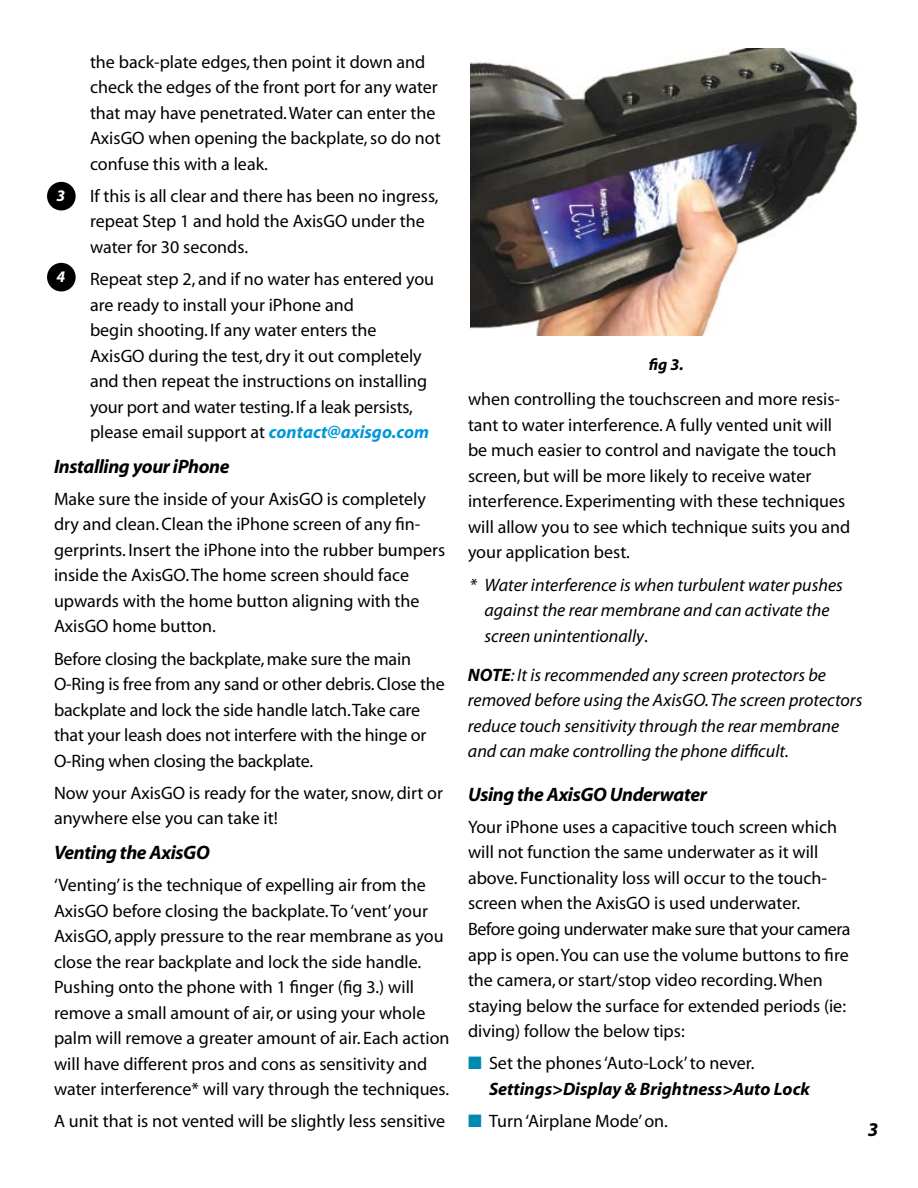
<style>
.page{position:relative;width:918px;height:1188px;background:#fff}
.page>*{position:absolute;margin:0;border:0;box-sizing:border-box;transform-origin:0 0}
.t1{font:italic 700 19.5px "Myriad";letter-spacing:-.02em;color:#000}
.t2{font:18px/25.5px "Myriad";color:#000}
.t3{font:italic 18px/25.5px "Myriad";color:#000}
.t4{font:italic 700 18px/25.5px "Myriad";color:#000}
.t5{font:italic 700 16.5px "Myriad";color:#000}
.t6{font:italic 700 16.2px "Myriad";color:#fff}
.s1{font-weight:700;font-style:italic;color:#0098da}
.s2{font-style:normal}
.s3{font-weight:700}
.s4{color:#008aaf}
.s5{font-weight:400;font-style:normal}
</style>
<div class="page">
<div style="left:47px;top:182px;width:29px;height:28px;background:#000;border-radius:50%"></div>
<div style="left:47px;top:263px;width:29px;height:28px;background:#000;border-radius:50%"></div>
<img style="left:470px;top:49px;width:387px;height:286px">
<p class="t2" style="left:90px;top:50px;width:352px">the back-plate edges, then point it down and check the edges of the front port for any water that may have penetrated. Water can enter the AxisGO when opening the backplate, so do not confuse this with a leak.</p>
<p class="t2" style="left:90px;top:184px;width:350px">If this is all clear and there has been no ingress, repeat Step 1 and hold the AxisGO under the water for 30 seconds.</p>
<p class="t2" style="left:90px;top:267px;width:346px">Repeat step 2, and if no water has entered you are ready to install your iPhone and<br>begin shooting. If any water enters the AxisGO during the test, dry it out completely and then repeat the instructions on installing your port and water testing. If a leak persists, please email support at <span class="s1">contact@axisgo.com</span></p>
<p class="t1" style="left:54px;top:456px;width:177px">Installing your iPhone</p>
<p class="t2" style="left:54px;top:487px;width:393px">Make sure the inside of your AxisGO is completely dry and clean. Clean the iPhone screen of any fin&shy;gerprints. Insert the iPhone into the rubber bumpers inside the AxisGO. The home screen should face upwards with the home button aligning with the AxisGO home button.</p>
<p class="t2" style="left:54px;top:647px;width:392px">Before closing the backplate, make sure the main O-Ring is free from any sand or other debris. Close the backplate and lock the side handle latch. Take care that your leash does not interfere with the hinge or O-Ring when closing the backplate.</p>
<p class="t2" style="left:54px;top:781px;width:391px">Now your AxisGO is ready for the water, snow, dirt or anywhere else you can take it!</p>
<p class="t1" style="left:54px;top:842px;width:157px">Venting the AxisGO</p>
<p class="t2" style="left:54px;top:873px;width:397px">‘Venting’ is the technique of expelling air from the AxisGO before closing the backplate. To ‘vent’ your AxisGO, apply pressure to the rear membrane as you close the rear backplate and lock the side handle.<br>Pushing onto the phone with 1 finger (fig 3.) will remove a small amount of air, or using your whole palm will remove a greater amount of air. Each action will have different pros and cons as sensitivity and water interference* will vary through the techniques.</p>
<p class="t2" style="left:54px;top:1109px;width:393px">A unit that is not vented will be slightly less sensitive</p>
<p class="t6" style="left:56px;top:187px;width:10px">3</p>
<p class="t6" style="left:56px;top:268px;width:10px">4</p>
<p class="t5" style="left:649px;top:356px;width:36px">fig 3.</p>
<p class="t2" style="left:468px;top:387px;width:384px">when controlling the touchscreen and more resis&shy;tant to water interference. A fully vented unit will be much easier to control and navigate the touch screen, but will be more likely to receive water interference. Experimenting with these techniques will allow you to see which technique suits you and your application best.</p>
<p class="t3" style="left:484px;top:573px;width:360px;text-indent:-15px">* Water interference is when turbulent water pushes against the rear membrane and can activate the screen unintentionally<span class="s2">.</span></p>
<p class="t3" style="left:468px;top:663px;width:396px"><span class="s3">NOTE</span>: It is recommended any screen protectors be removed before using the AxisGO. The screen protectors reduce touch sensitivity through the rear membrane and can make controlling the phone difficult.</p>
<p class="t1" style="left:468px;top:784px;width:240px">Using the AxisGO Underwater</p>
<p class="t2" style="left:468px;top:815px;width:384px">Your iPhone uses a capacitive touch screen which will not function the same underwater as it will above. Functionality loss will occur to the touch&shy;screen when the AxisGO is used underwater.<br>Before going underwater make sure that your camera app is open. You can use the volume buttons to fire the camera, or start/stop video recording. When staying below the surface for extended periods (ie: diving) follow the below tips:</p>
<p class="t4" style="left:489px;top:1051px;width:323px;text-indent:-21px"><span class="s4">■</span> <span class="s5">Set the phones ‘Auto-Lock’ to never.<br></span>Settings&gt;Display &amp; Brightness&gt;Auto Lock</p>
<p class="t2" style="left:468px;top:1109px;width:202px"><span class="s4">■</span> Turn ‘Airplane Mode’ on.</p>
<p class="t1" style="left:868px;top:1119px;width:12px">3</p>
</div>
